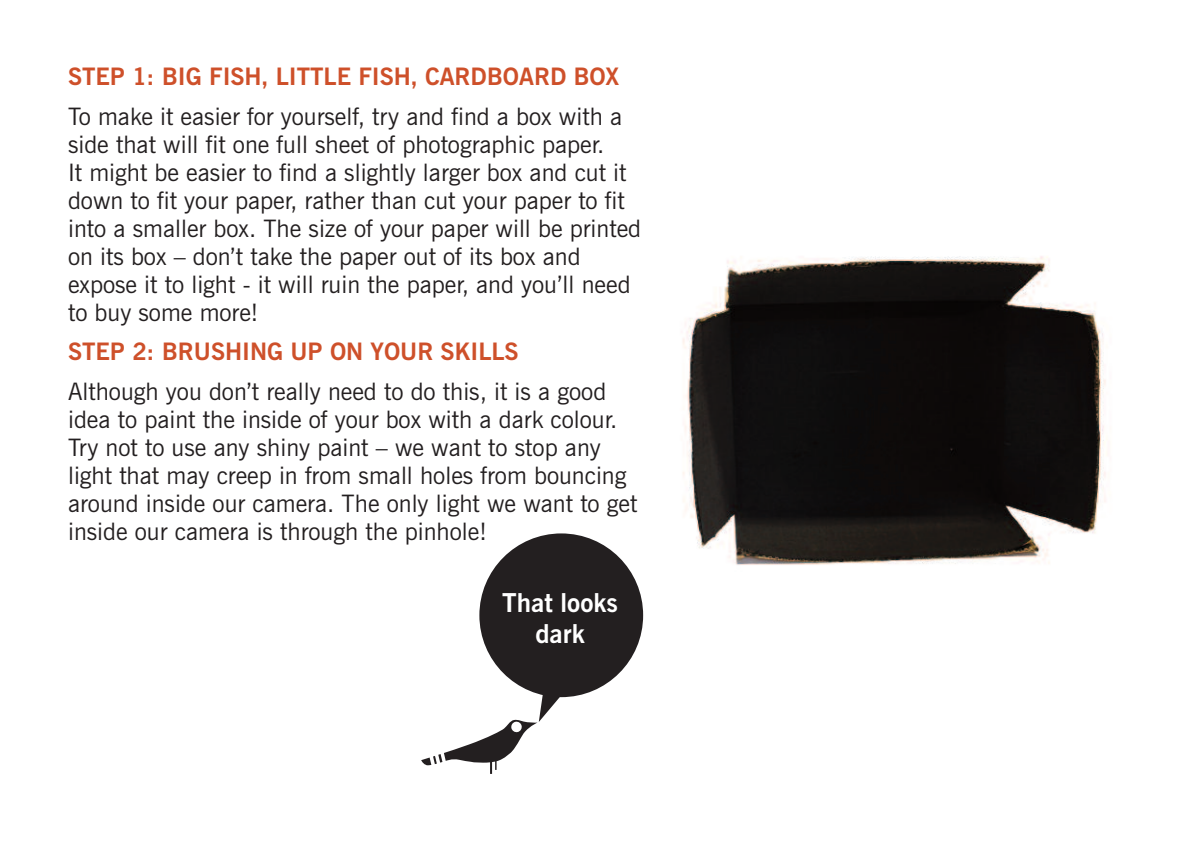
<style>
.page{position:relative;width:1191px;height:842px;background:#fff}
.page>*{position:absolute;margin:0;border:0;box-sizing:border-box;transform-origin:0 0}
.t1{font:700 26px/31.2px "News Gothic BT";color:#fff;text-align:center}
.t2{font:24px/28px "News Gothic BT";color:#231f20}
.t3{font:700 24px "News Gothic BT";color:#ce502a}
</style>
<div class="page">
<img style="left:481px;top:256px;width:625px;height:413px">
<div style="left:479px;top:533px;width:164px;height:164px;background:#231f20;border-radius:50%"></div>
<svg style="left:421px;top:682px;width:148px;height:92px"></svg>
<p class="t3" style="left:68px;top:68px;width:552px">STEP 1: BIG FISH, LITTLE FISH, CARDBOARD BOX</p>
<p class="t2" style="left:68px;top:104px;width:574px">To make it easier for yourself, try and find a box with a side that will fit one full sheet of photographic paper.<br>It might be easier to find a slightly larger box and cut it down to fit your paper, rather than cut your paper to fit into a smaller box. The size of your paper will be printed on its box – don’t take the paper out of its box and expose it to light - it will ruin the paper, and you’ll need to buy some more!</p>
<p class="t3" style="left:68px;top:343px;width:452px">STEP 2: BRUSHING UP ON YOUR SKILLS</p>
<p class="t2" style="left:68px;top:379px;width:571px">Although you don’t really need to do this, it is a good idea to paint the inside of your box with a dark colour.<br>Try not to use any shiny paint – we want to stop any light that may creep in from small holes from bouncing around inside our camera. The only light we want to get inside our camera is through the pinhole!</p>
<p class="t1" style="left:502px;top:589px;width:117px">That looks dark</p>
</div>
